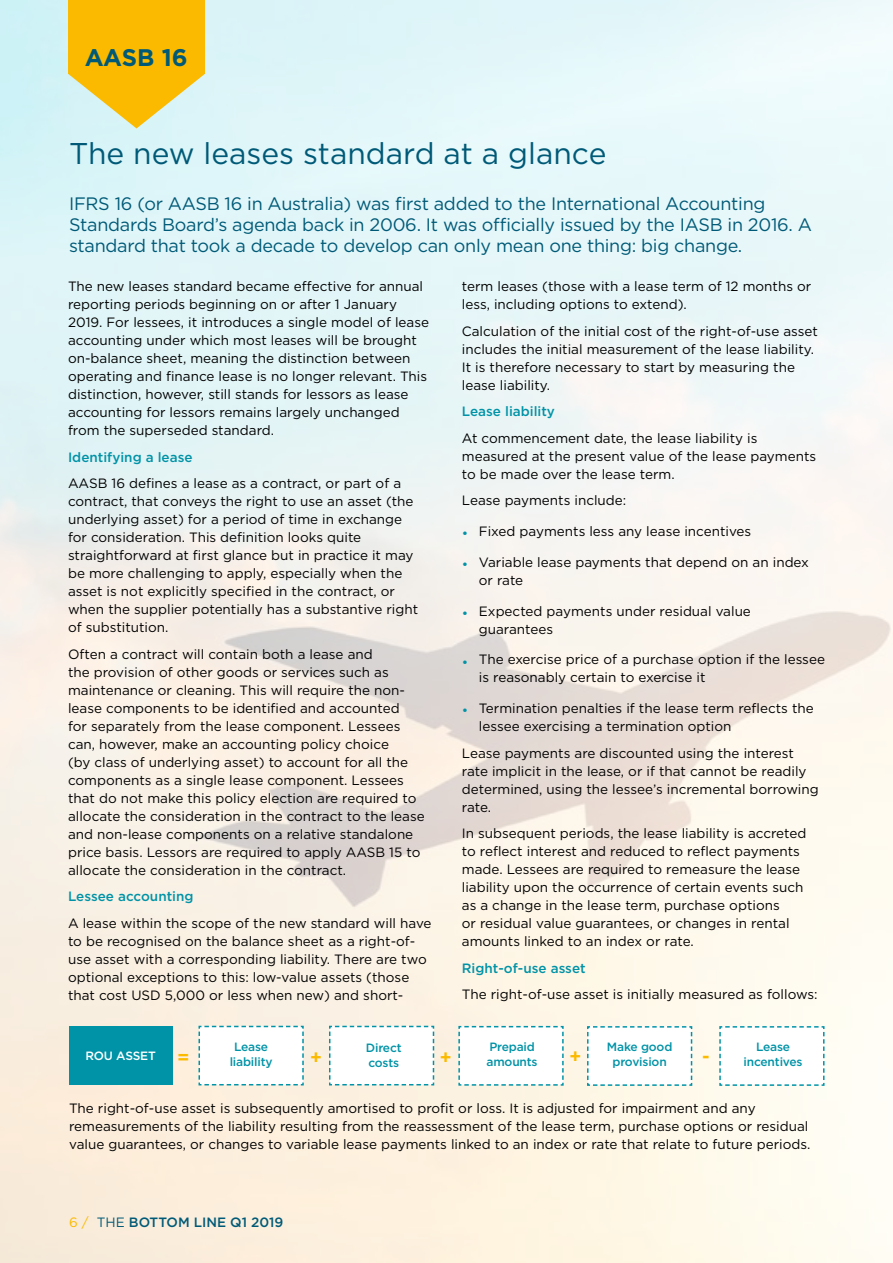
<style>
.page{position:relative;width:893px;height:1263px;background:#fff}
.page>*{position:absolute;margin:0;border:0;box-sizing:border-box;transform-origin:0 0}
.t1{font:30px "Gotham";color:#005a77}
.t2{font:700 24px "Gotham";letter-spacing:-.005em;color:#005a77}
.t3{font:700 22.5px "Univers";color:#fbba00}
.t4{font:18px/21px "Gotham";letter-spacing:-.015em;color:#005a77}
.t5{font:700 18px "Univers";color:#fbba00}
.t6{font:13.5px/18px "Gotham";color:#000}
.t7{font:500 13.5px "Gotham";color:#0093a7}
.t8{font:500 13.5px "Gotham";color:#005a77}
.t9{font:500 12px/15px "Gotham";letter-spacing:-.015em;color:#0093a7;text-align:center}
.t10{font:500 12px "Gotham";letter-spacing:-.015em;color:#fff}
.s1{color:#0093a7}
.s2{font-family:"Univers";font-weight:700;font-size:18px;color:#fbba00}
.s3{font-weight:400;color:#fbba00}
.s4{font-weight:400}
</style>
<div class="page">
<div style="left:68px;top:0;width:137px;height:74px;background:#fbba00"></div>
<svg style="left:68px;top:74px;width:137px;height:54px;background:#e9d67b"></svg>
<svg style="left:198px;top:1025px;width:106px;height:61px"></svg>
<svg style="left:458px;top:1025px;width:106px;height:61px"></svg>
<svg style="left:718px;top:1025px;width:107px;height:61px"></svg>
<svg style="left:328px;top:1025px;width:107px;height:61px"></svg>
<svg style="left:586px;top:1025px;width:107px;height:61px"></svg>
<div style="left:69px;top:1026px;width:104px;height:59px;background:#0093a7"></div>
<h2 class="t2" style="left:85px;top:41px;width:105px">AASB 16</h2>
<h1 class="t1" style="left:69px;top:134px;width:539px">The new leases standard at a glance</h1>
<p class="t4" style="left:69px;top:193px;width:744px">IFRS 16 (or AASB 16 in Australia) was first added to the International Accounting<br>Standards Board’s agenda back in 2006. It was officially issued by the IASB in 2016. A standard that took a decade to develop can only mean one thing: big change.</p>
<p class="t6" style="left:68px;top:277px;width:363px">The new leases standard became effective for annual reporting periods beginning on or after 1 January 2019. For lessees, it introduces a single model of lease accounting under which most leases will be brought on-balance sheet, meaning the distinction between operating and finance lease is no longer relevant. This distinction, however, still stands for lessors as lease accounting for lessors remains largely unchanged from the superseded standard.</p>
<p class="t7" style="left:68px;top:448px;width:126px">Identifying a lease</p>
<p class="t6" style="left:68px;top:474px;width:352px">AASB 16 defines a lease as a contract, or part of a contract, that conveys the right to use an asset (the underlying asset) for a period of time in exchange for consideration. This definition looks quite straightforward at first glance but in practice it may be more challenging to apply, especially when the asset is not explicitly specified in the contract, or when the supplier potentially has a substantive right of substitution.</p>
<p class="t6" style="left:68px;top:645px;width:358px">Often a contract will contain both a lease and<br>the provision of other goods or services such as maintenance or cleaning. This will require the non&shy;lease components to be identified and accounted<br>for separately from the lease component. Lessees can, however, make an accounting policy choice<br>(by class of underlying asset) to account for all the components as a single lease component. Lessees that do not make this policy election are required to allocate the consideration in the contract to the lease and non-lease components on a relative standalone price basis. Lessors are required to apply AASB 15 to allocate the consideration in the contract.</p>
<p class="t7" style="left:68px;top:888px;width:127px">Lessee accounting</p>
<p class="t6" style="left:68px;top:914px;width:365px">A lease within the scope of the new standard will have to be recognised on the balance sheet as a right-of&shy;use asset with a corresponding liability. There are two optional exceptions to this: low-value assets (those that cost USD 5,000 or less when new) and short-</p>
<p class="t6" style="left:462px;top:277px;width:351px">term leases (those with a lease term of 12 months or less, including options to extend).</p>
<p class="t6" style="left:462px;top:322px;width:358px">Calculation of the initial cost of the right-of-use asset includes the initial measurement of the lease liability.<br>It is therefore necessary to start by measuring the lease liability.</p>
<p class="t7" style="left:462px;top:403px;width:95px">Lease liability</p>
<p class="t6" style="left:462px;top:429px;width:356px">At commencement date, the lease liability is measured at the present value of the lease payments to be made over the lease term.</p>
<p class="t6" style="left:462px;top:491px;width:166px">Lease payments include:</p>
<p class="t6" style="left:462px;top:522px;width:291px"><span class="s1">•</span> Fixed payments less any lease incentives</p>
<p class="t6" style="left:479px;top:553px;width:332px;text-indent:-17px"><span class="s1">•</span> Variable lease payments that depend on an index or rate</p>
<p class="t6" style="left:479px;top:601px;width:274px;text-indent:-17px"><span class="s1">•</span> Expected payments under residual value guarantees</p>
<p class="t6" style="left:479px;top:650px;width:348px;text-indent:-17px"><span class="s1">•</span> The exercise price of a purchase option if the lessee is reasonably certain to exercise it</p>
<p class="t6" style="left:479px;top:699px;width:336px;text-indent:-17px"><span class="s1">•</span> Termination penalties if the lease term reflects the lessee exercising a termination option</p>
<p class="t6" style="left:462px;top:743px;width:358px">Lease payments are discounted using the interest rate implicit in the lease, or if that cannot be readily determined, using the lessee’s incremental borrowing rate.</p>
<p class="t6" style="left:462px;top:824px;width:346px">In subsequent periods, the lease liability is accreted to reflect interest and reduced to reflect payments made. Lessees are required to remeasure the lease liability upon the occurrence of certain events such as a change in the lease term, purchase options<br>or residual value guarantees, or changes in rental amounts linked to an index or rate.</p>
<p class="t7" style="left:462px;top:959px;width:125px">Right-of-use asset</p>
<p class="t6" style="left:462px;top:985px;width:357px">The right-of-use asset is initially measured as follows:</p>
<p class="t9" style="left:366px;top:1040px;width:37px;text-align:left">Direct costs</p>
<p class="t9" style="left:607px;top:1039px;width:67px">Make good provision</p>
<p class="t9" style="left:744px;top:1039px;width:61px">Lease incentives</p>
<p class="t9" style="left:230px;top:1039px;width:44px">Lease liability</p>
<p class="t9" style="left:487px;top:1039px;width:53px;text-align:left">Prepaid amounts</p>
<p class="t10" style="left:85px;top:1047px;width:105px">ROU ASSET <span class="s2">=</span></p>
<h3 class="t5" style="left:311px;top:1045px;width:12px">+</h3>
<h3 class="t5" style="left:440px;top:1045px;width:12px">+</h3>
<h3 class="t5" style="left:570px;top:1044px;width:12px">+</h3>
<h3 class="t3" style="left:702px;top:1042px;width:9px">-</h3>
<p class="t6" style="left:69px;top:1099px;width:743px">The right-of-use asset is subsequently amortised to profit or loss. It is adjusted for impairment and any remeasurements of the liability resulting from the reassessment of the lease term, purchase options or residual value guarantees, or changes to variable lease payments linked to an index or rate that relate to future periods.</p>
<p class="t8" style="left:69px;top:1213px;width:216px"><span class="s3">6 /</span> <span class="s4">THE</span> BOTTOM LINE Q1 2019</p>
</div>
